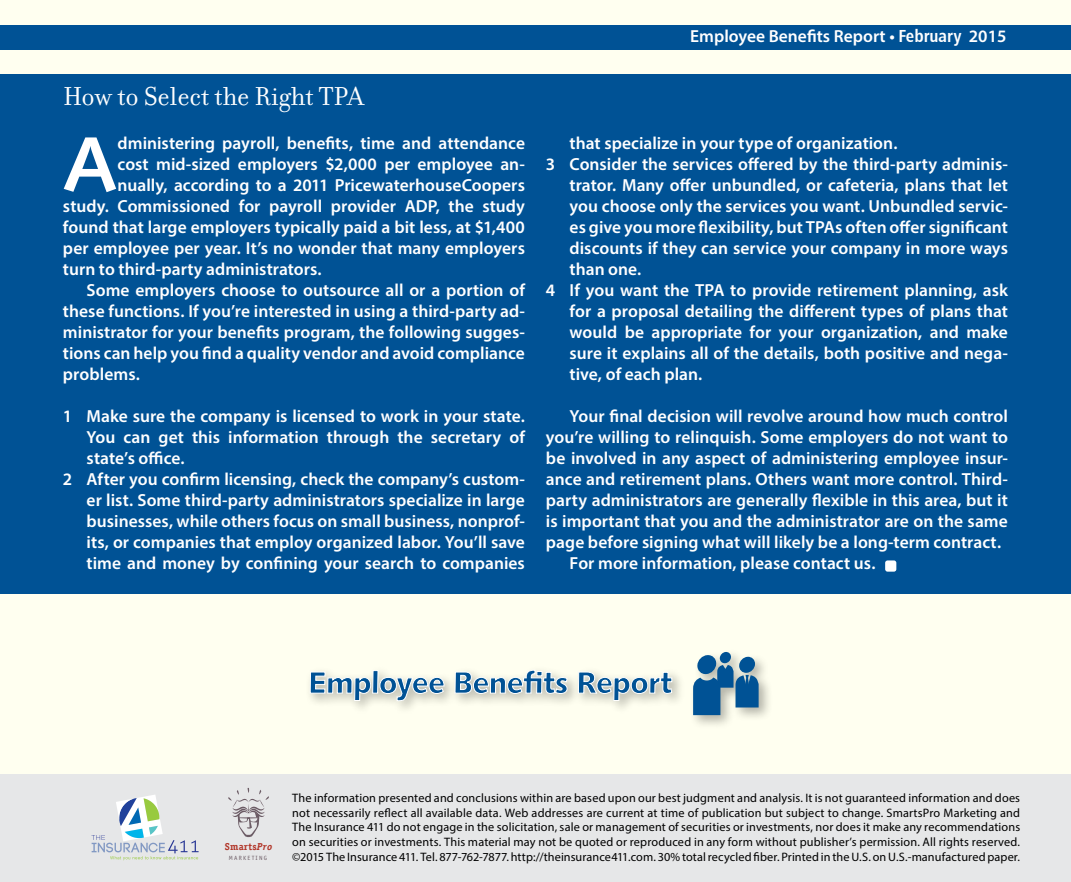
<style>
.page{position:relative;width:1071px;height:882px;background:#fff}
.page>*{position:absolute;margin:0;border:0;box-sizing:border-box;transform-origin:0 0}
.t1{font:77.17px "Humanist 531 BT Bold A";color:#fff}
.t2{font:28px "Filosofia";color:#fff}
.t3{font:600 17.5px "Myriad Pro";color:#fff}
.t4{font:12.25px/14.7px "Myriad Pro";letter-spacing:.01em;color:#000;text-align:justify}
.t5{font:700 9.97px "Officina Serif";letter-spacing:.03em;color:#b13427}
.t6{font:6.12px "Officina Sans";letter-spacing:.2em;color:#6c5c65}
.s1{font-family:"Humanist 777 BT Bold Condensed B";font-weight:400}
.s2{font-style:italic}
</style>
<div class="page">
<div style="left:1px;top:1px;width:1070px;height:881px;background:#fffff0"></div>
<div style="left:0;top:25px;width:1071px;height:24px;background:#005295"></div>
<div style="left:0;top:775px;width:1071px;height:107px;background:#e6e7e8"></div>
<svg style="left:228px;top:788px;width:41px;height:49px"></svg>
<svg style="left:91px;top:795px;width:108px;height:65px"></svg>
<div style="left:0;top:74px;width:1071px;height:519px;background:#005295"></div>
<div style="left:305px;top:666px;width:381px;height:49px;background:#000;opacity:.3"></div>
<svg style="left:309px;top:669px;width:364px;height:33px"></svg>
<div style="left:688px;top:648px;width:85px;height:82px;background:#000;opacity:.3"></div>
<div style="left:697px;top:655px;width:19px;height:19px;background:#005295;border-radius:50%"></div>
<div style="left:720px;top:652px;width:11px;height:11px;background:#005295;border-radius:50%"></div>
<div style="left:739px;top:656px;width:16px;height:17px;background:#005295;border-radius:50%"></div>
<svg style="left:693px;top:665px;width:66px;height:50px;background:#4980a8"></svg>
<div style="left:885px;top:560px;width:11px;height:12px;background:#fff;border-radius:2px"></div>
<h2 class="t2" style="left:63px;top:81px;width:302px">How to Select the Right TPA</h2>
<h1 class="t1" style="left:63px;top:116px;width:56px">A</h1>
<p class="t3" style="left:118px;top:132px;width:409px">dministering payroll, benefits, time and attendance</p>
<p class="t3" style="left:118px;top:153px;width:409px">cost mid-sized employers $2,000 per employee an-</p>
<p class="t3" style="left:118px;top:174px;width:409px">nually, according to a 2011 PricewaterhouseCoopers</p>
<p class="t3" style="left:63px;top:195px;width:463px">study. Commissioned for payroll provider ADP, the study</p>
<p class="t3" style="left:63px;top:216px;width:464px">found that large employers typically paid a bit less, at $1,400</p>
<p class="t3" style="left:63px;top:237px;width:463px">per employee per year. It’s no wonder that many employers</p>
<p class="t3" style="left:63px;top:258px;width:260px">turn to third-party administrators.</p>
<p class="t3" style="left:87px;top:279px;width:440px">Some employers choose to outsource all or a portion of</p>
<p class="t3" style="left:63px;top:300px;width:463px">these functions. If you’re interested in using a third-party ad-</p>
<p class="t3" style="left:63px;top:321px;width:463px">ministrator for your benefits program, the following sugges-</p>
<p class="t3" style="left:63px;top:342px;width:463px">tions can help you find a quality vendor and avoid compliance</p>
<p class="t3" style="left:63px;top:363px;width:78px">problems.</p>
<p class="t3" style="left:63px;top:405px;width:463px">1 Make sure the company is licensed to work in your state.</p>
<p class="t3" style="left:87px;top:426px;width:440px">You can get this information through the secretary of</p>
<p class="t3" style="left:87px;top:447px;width:100px">state’s office.</p>
<p class="t3" style="left:63px;top:468px;width:464px">2 After you confirm licensing, check the company’s custom-</p>
<p class="t3" style="left:87px;top:489px;width:440px">er list. Some third-party administrators specialize in large</p>
<p class="t3" style="left:87px;top:510px;width:440px">businesses, while others focus on small business, nonprof-</p>
<p class="t3" style="left:87px;top:531px;width:440px">its, or companies that employ organized labor. You’ll save</p>
<p class="t3" style="left:87px;top:552px;width:440px">time and money by confining your search to companies</p>
<p class="t3" style="left:690px;top:25px;width:318px">Employee Benefits Report • <span class="s1">February</span> 2015</p>
<p class="t3" style="left:570px;top:132px;width:329px">that specialize in your type of organization.</p>
<p class="t3" style="left:546px;top:153px;width:464px">3 Consider the services offered by the third-party adminis-</p>
<p class="t3" style="left:570px;top:174px;width:440px">trator. Many offer unbundled, or cafeteria, plans that let</p>
<p class="t3" style="left:570px;top:195px;width:440px">you choose only the services you want. Unbundled servic-</p>
<p class="t3" style="left:570px;top:216px;width:440px">es give you more flexibility, but TPAs often offer significant</p>
<p class="t3" style="left:570px;top:237px;width:440px">discounts if they can service your company in more ways</p>
<p class="t3" style="left:570px;top:258px;width:73px">than one.</p>
<p class="t3" style="left:546px;top:279px;width:463px">4 If you want the TPA to provide retirement planning, ask</p>
<p class="t3" style="left:570px;top:300px;width:440px">for a proposal detailing the different types of plans that</p>
<p class="t3" style="left:570px;top:321px;width:440px">would be appropriate for your organization, and make</p>
<p class="t3" style="left:570px;top:342px;width:440px">sure it explains all of the details, both positive and nega-</p>
<p class="t3" style="left:570px;top:363px;width:134px">tive, of each plan.</p>
<p class="t3" style="left:570px;top:405px;width:440px">Your final decision will revolve around how much control</p>
<p class="t3" style="left:546px;top:426px;width:463px">you’re willing to relinquish. Some employers do not want to</p>
<p class="t3" style="left:546px;top:447px;width:464px">be involved in any aspect of administering employee insur-</p>
<p class="t3" style="left:546px;top:468px;width:463px">ance and retirement plans. Others want more control. Third-</p>
<p class="t3" style="left:546px;top:489px;width:463px">party administrators are generally flexible in this area, but it</p>
<p class="t3" style="left:546px;top:510px;width:463px">is important that you and the administrator are on the same</p>
<p class="t3" style="left:546px;top:531px;width:457px">page before signing what will likely be a long-term contract.</p>
<p class="t3" style="left:570px;top:552px;width:307px">For more information, please contact us.</p>
<p class="t5" style="left:225px;top:841px;width:49px">Smarts<span class="s2">Pro</span></p>
<p class="t6" style="left:229px;top:854px;width:40px">MARKETING</p>
<p class="t4" style="left:292px;top:790px;width:729px">The information presented and conclusions within are based upon our best judgment and analysis. It is not guaranteed information and does not necessarily reflect all available data. Web addresses are current at time of publication but subject to change. SmartsPro Marketing and The Insurance 411 do not engage in the solicitation, sale or management of securities or investments, nor does it make any recommendations on securities or investments. This material may not be quoted or reproduced in any form without publisher’s permission. All rights reserved. ©2015 The Insurance 411. Tel. 877-762-7877. http://theinsurance411.com. 30% total recycled fiber. Printed in the U.S. on U.S.-manufactured paper.</p>
</div>
